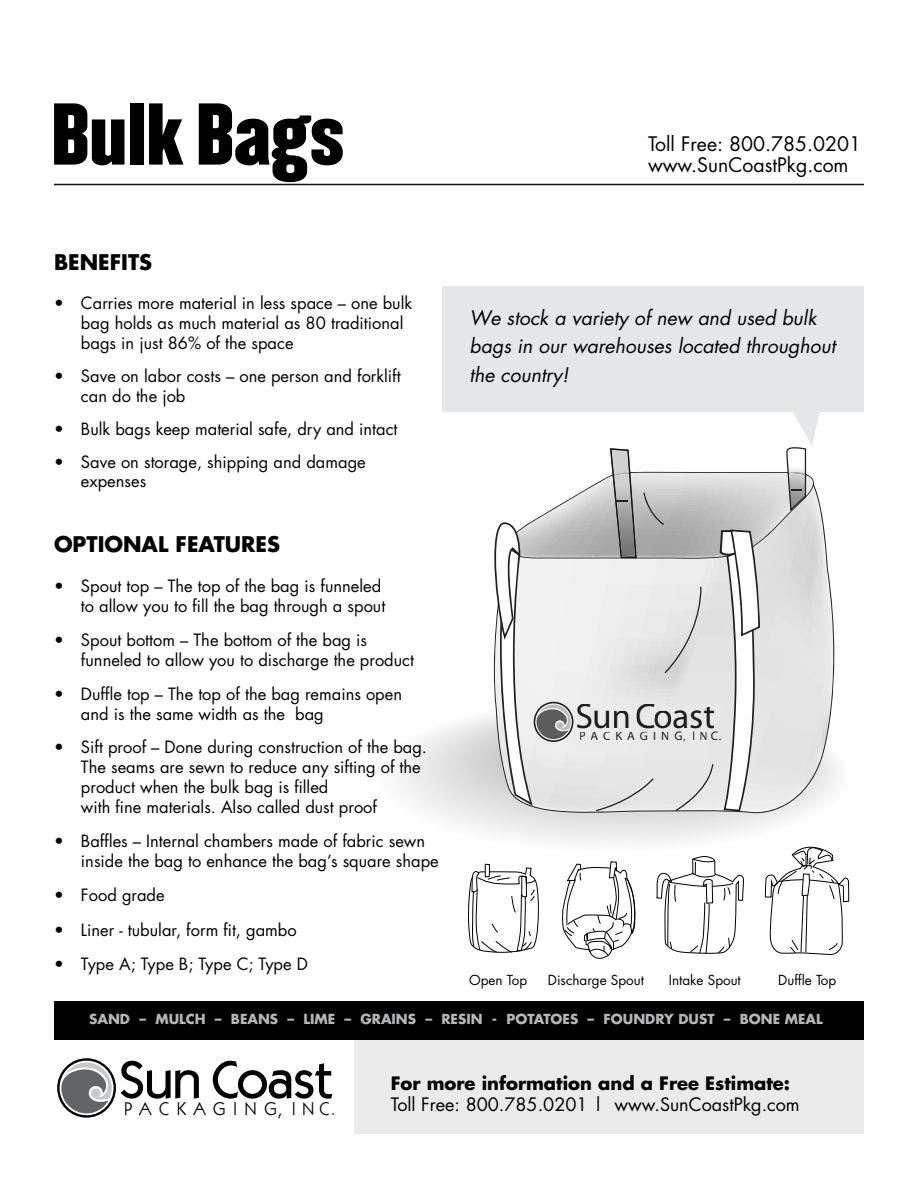
<style>
.page{position:relative;width:918px;height:1188px;background:#fff}
.page>*{position:absolute;margin:0;border:0;box-sizing:border-box;transform-origin:0 0}
.t1{font:76.5px "Champion HTF Welterweight";color:#000}
.t2{font:500 52.8px "Itc Kabel";letter-spacing:-.02em;color:#000}
.t3{font:500 35.7px "Itc Kabel";letter-spacing:-.02em;color:#1d1d1d}
.t4{font:700 21px "Futura";color:#000}
.t5{font:italic 19.5px/28.5px "Futura";color:#000}
.t6{font:19.5px/21px "Futura";color:#000}
.t7{font:18.6px "Itc Kabel";letter-spacing:.4em;color:#000}
.t8{font:18px "Futura";color:#000}
.t9{font:700 18px "Futura";color:#000}
.t10{font:16.5px/19.8px "Futura";color:#000}
.t11{font:700 13.5px "Futura";color:#b4b6b8}
.t12{font:13.5px "Futura";color:#000}
.t13{font:12.6px "Itc Kabel";letter-spacing:.4em;color:#1d1d1d}
.s1{color:#1e1e1e}
</style>
<div class="page">
<svg style="left:489px;top:640px;width:348px;height:180px;fill:#e7e7e7"></svg>
<div style="left:443px;top:286px;width:421px;height:126px;background:#e6e7e8"></div>
<svg style="left:486px;top:412px;width:345px;height:400px"></svg>
<hr style="left:54px;top:184px;width:810px;height:1px;background:#000">
<svg style="left:468px;top:863px;width:71px;height:90px"></svg>
<svg style="left:562px;top:847px;width:287px;height:112px"></svg>
<div style="left:354px;top:1040px;width:510px;height:94px;background:#ebebec"></div>
<svg style="left:57px;top:1058px;width:59px;height:60px"></svg>
<div style="left:91px;top:1089px;width:10px;height:9px;background:#c7c8ca;border-radius:50%"></div>
<div style="left:54px;top:1001px;width:810px;height:39px;background:#000"></div>
<h1 class="t1" style="left:51px;top:83px;width:295px">Bulk Bags</h1>
<p class="t4" style="left:54px;top:247px;width:100px">BENEFITS</p>
<p class="t10" style="left:81px;top:293px;width:333px;text-indent:-27px">• Carries more material in less space – one bulk bag holds as much material as 80 traditional bags in just 86% of the space</p>
<p class="t10" style="left:81px;top:366px;width:321px;text-indent:-27px">• Save on labor costs – one person and forklift can do the job</p>
<p class="t10" style="left:54px;top:418px;width:345px">• Bulk bags keep material safe, dry and intact</p>
<p class="t10" style="left:81px;top:451px;width:286px;text-indent:-27px">• Save on storage, shipping and damage expenses</p>
<p class="t4" style="left:54px;top:530px;width:228px">OPTIONAL FEATURES</p>
<p class="t10" style="left:54px;top:576px;width:333px;text-align:right">• Spout top – The top of the bag is funneled to allow you to fill the bag through a spout</p>
<p class="t10" style="left:81px;top:630px;width:335px;text-indent:-27px">• Spout bottom – The bottom of the bag is funneled to allow you to discharge the product</p>
<p class="t10" style="left:81px;top:684px;width:323px;text-indent:-27px">• Duffle top – The top of the bag remains open and is the same width as the bag</p>
<p class="t10" style="left:81px;top:737px;width:348px;text-indent:-27px">• Sift proof – Done during construction of the bag.<br>The seams are sewn to reduce any sifting of the product when the bulk bag is filled<br>with fine materials. Also called dust proof</p>
<p class="t10" style="left:81px;top:831px;width:359px;text-indent:-27px">• Baffles – Internal chambers made of fabric sewn inside the bag to enhance the bag’s square shape</p>
<p class="t10" style="left:54px;top:885px;width:112px">• Food grade</p>
<p class="t10" style="left:54px;top:920px;width:244px">• Liner - tubular, form fit, gambo</p>
<p class="t10" style="left:54px;top:954px;width:256px">• Type A; Type B; Type C; Type D</p>
<p class="t6" style="left:648px;top:133px;width:215px">Toll Free: 800.785.0201 www.SunCoastPkg.com</p>
<p class="t5" style="left:470px;top:303px;width:367px">We stock a variety of new and used bulk bags in our warehouses located throughout the country!</p>
<h3 class="t3" style="left:575px;top:694px;width:141px"><span class="s1">S</span>unCoast</h3>
<p class="t13" style="left:579px;top:728px;width:144px">PACKAGING,INC.</p>
<p class="t12" style="left:469px;top:970px;width:60px">Open Top</p>
<p class="t12" style="left:548px;top:970px;width:98px">Discharge Spout</p>
<p class="t12" style="left:669px;top:970px;width:73px">Intake Spout</p>
<p class="t12" style="left:778px;top:970px;width:60px">Duffle Top</p>
<p class="t11" style="left:89px;top:1009px;width:735px">SAND – MULCH – BEANS – LIME – GRAINS – RESIN - POTATOES – FOUNDRY DUST – BONE MEAL</p>
<h2 class="t2" style="left:119px;top:1049px;width:215px">Sun Coast</h2>
<p class="t7" style="left:124px;top:1098px;width:213px">PACKAGING,INC.</p>
<p class="t9" style="left:391px;top:1070px;width:401px">For more information and a Free Estimate:</p>
<p class="t8" style="left:391px;top:1092px;width:410px">Toll Free: 800.785.0201 | www.SunCoastPkg.com</p>
</div>
